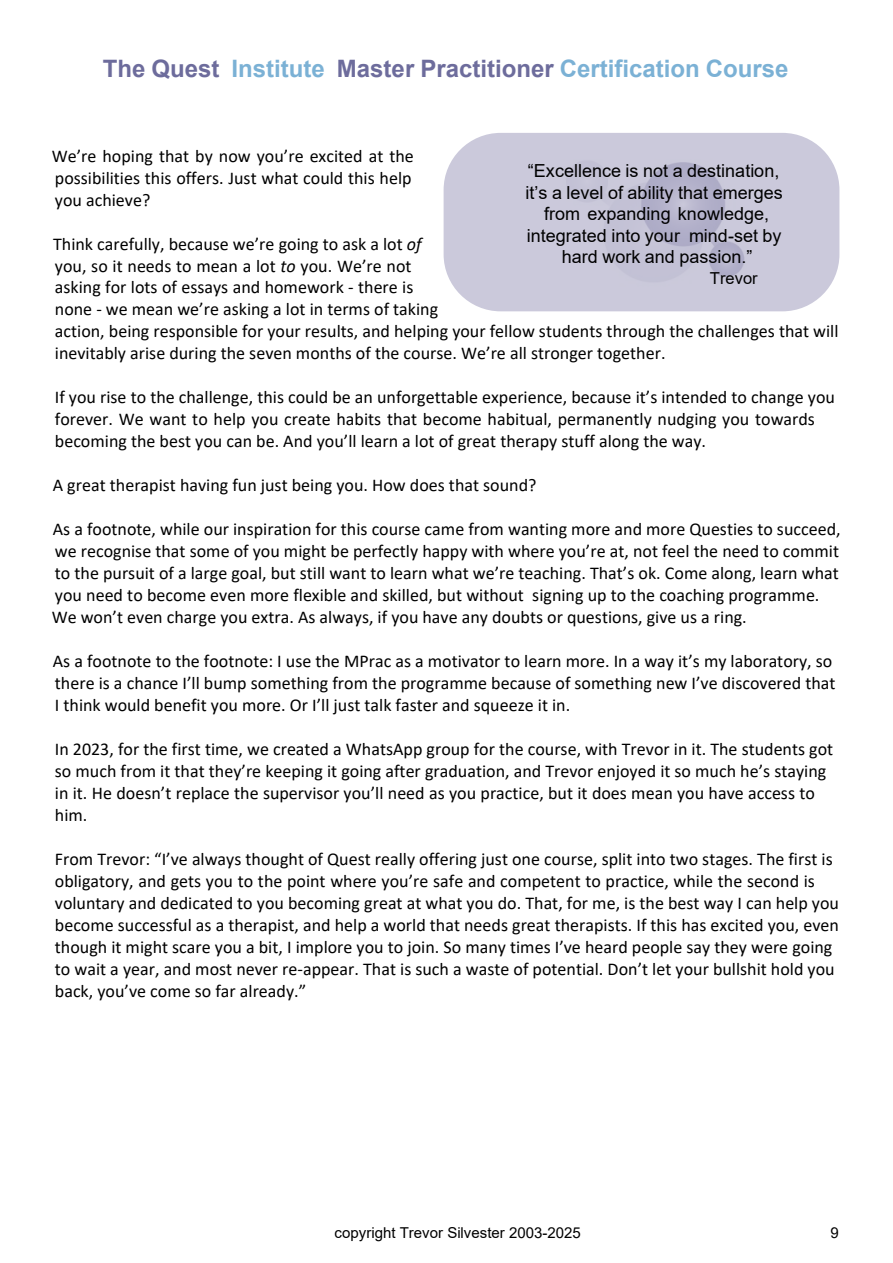
<style>
.page{position:relative;width:893px;height:1263px;background:#fff}
.page>*{position:absolute;margin:0;border:0;box-sizing:border-box;transform-origin:0 0}
.t1{font:700 24px "Arial";color:#7bb1d5}
.t2{font:18px/22px "Calibri";color:#000}
.t3{font:18px/21.6px "Arial";color:#000;text-align:center}
.t4{font:16.5px "Arial";color:#000}
.t5{font:15px "Arial";color:#000}
.s1{color:#6d6c9c}
.s2{font-style:italic}
</style>
<div class="page">
<div style="left:444px;top:133px;width:395px;height:178px;background:#bebcd2;border-radius:57px;opacity:.8"></div>
<h1 class="t1" style="left:103px;top:60px;width:687px"><span class="s1">The Quest</span> Institute <span class="s1">Master Practitioner</span> Certification Course</h1>
<p class="t2" style="left:52px;top:146px;width:364px">We’re hoping that by now you’re excited at the possibilities this offers. Just what could this help you achieve?</p>
<p class="t2" style="left:53px;top:234px;width:787px">Think carefully, because we’re going to ask a lot <span class="s2">of<br></span>you, so it needs to mean a lot <span class="s2">to</span> you. We’re not<br>asking for lots of essays and homework - there is<br>none - we mean we’re asking a lot in terms of taking<br>action, being responsible for your results, and helping your fellow students through the challenges that will inevitably arise during the seven months of the course. We’re all stronger together.</p>
<p class="t2" style="left:55px;top:388px;width:782px">If you rise to the challenge, this could be an unforgettable experience, because it’s intended to change you forever. We want to help you create habits that become habitual, permanently nudging you towards becoming the best you can be. And you’ll learn a lot of great therapy stuff along the way.</p>
<p class="t2" style="left:53px;top:476px;width:485px">A great therapist having fun just being you. How does that sound?</p>
<p class="t2" style="left:52px;top:520px;width:790px">As a footnote, while our inspiration for this course came from wanting more and more Questies to succeed, we recognise that some of you might be perfectly happy with where you’re at, not feel the need to commit to the pursuit of a large goal, but still want to learn what we’re teaching. That’s ok. Come along, learn what you need to become even more flexible and skilled, but without signing up to the coaching programme.<br>We won’t even charge you extra. As always, if you have any doubts or questions, give us a ring.</p>
<p class="t2" style="left:53px;top:652px;width:784px">As a footnote to the footnote: I use the MPrac as a motivator to learn more. In a way it’s my laboratory, so there is a chance I’ll bump something from the programme because of something new I’ve discovered that<br>I think would benefit you more. Or I’ll just talk faster and squeeze it in.</p>
<p class="t2" style="left:55px;top:740px;width:780px">In 2023, for the first time, we created a WhatsApp group for the course, with Trevor in it. The students got so much from it that they’re keeping it going after graduation, and Trevor enjoyed it so much he’s staying in it. He doesn’t replace the supervisor you’ll need as you practice, but it does mean you have access to him.</p>
<p class="t2" style="left:55px;top:850px;width:786px">From Trevor: “I’ve always thought of Quest really offering just one course, split into two stages. The first is obligatory, and gets you to the point where you’re safe and competent to practice, while the second is voluntary and dedicated to you becoming great at what you do. That, for me, is the best way I can help you become successful as a therapist, and help a world that needs great therapists. If this has excited you, even though it might scare you a bit, I implore you to join. So many times I’ve heard people say they were going to wait a year, and most never re-appear. That is such a waste of potential. Don’t let your bullshit hold you back, you’ve come so far already.”</p>
<p class="t3" style="left:526px;top:162px;width:259px">“Excellence is not a destination, it’s a level of ability that emerges from expanding knowledge, integrated into your mind-set by hard work and passion.”</p>
<p class="t4" style="left:710px;top:272px;width:49px">Trevor</p>
<p class="t5" style="left:335px;top:1227px;width:248px">copyright Trevor Silvester 2003-2025</p>
<p class="t5" style="left:831px;top:1227px;width:10px">9</p>
</div>
